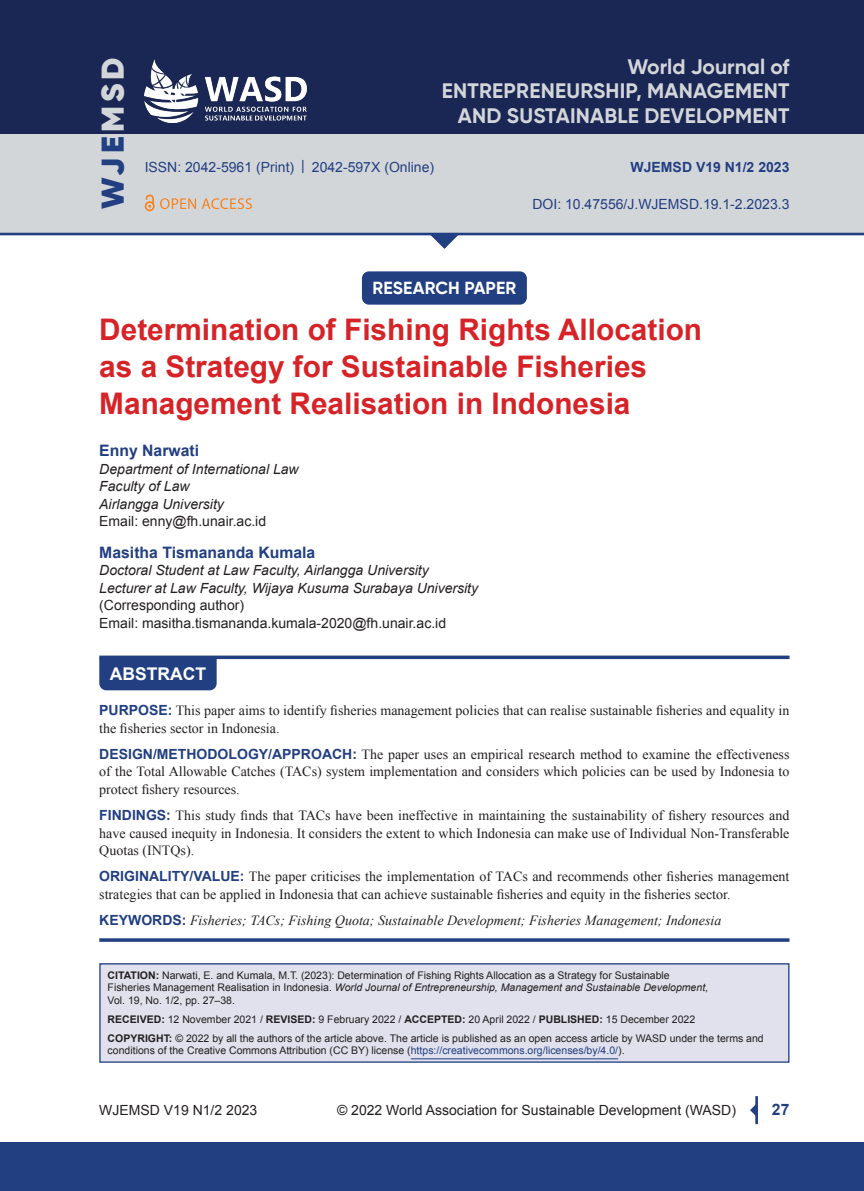
<style>
.page{position:relative;width:864px;height:1191px;background:#fff}
.page>*{position:absolute;margin:0;border:0;box-sizing:border-box;transform-origin:0 0}
.t1{font:900 31.5px "Gilroy";letter-spacing:.13em;color:#223f82}
.AT{font:700 29.75px/36.8px "Arial";color:#d62328}
.t2{font:700 21px/24.5px "Gilroy";letter-spacing:.01em;color:#d3d6d9;text-align:right}
.t3{font:700 17.5px "Gilroy";letter-spacing:.01em;color:#fff}
.AbsH{font:700 17.5px "Arial";color:#fff}
.AAu{font:700 15.75px "Arial";color:#223f82}
.AbsSH{font:14px/17.5px "Times New Roman";color:#231f20}
.AAuAff{font:italic 14px "Arial";color:#231f20}
.AAuAffEmail{font:14px "Arial";color:#231f20}
.Kwd-l{font:italic 14px "Times New Roman";color:#231f20}
.t4{font:14px "Arial";color:#223f82}
.AAuAff-2{font:14px "Arial";color:#231f20}
.t5{font:700 14px "Arial";color:#223f82}
.JrInfo{font:10.5px/12.2px "Arial";color:#231f20}
.s1{color:#d3d6d9}
.s2{font-family:"Arial";font-weight:700;color:#223f82}
.s3{font-family:"Arial";font-weight:700;font-style:normal;color:#223f82}
.s4{font-weight:700}
.s5{font-style:italic}
.s6{color:#223f82}
</style>
<div class="page">
<div style="left:0;top:1142px;width:863px;height:49px;background:#223f82"></div>
<div style="left:0;top:0;width:863px;height:134px;background:#1a2654"></div>
<div style="left:0;top:134px;width:863px;height:100px;background:#d3d6d9"></div>
<svg style="left:145px;top:194px;width:51px;height:17px"></svg>
<svg style="left:202px;top:198px;width:50px;height:11px"></svg>
<hr style="left:0;top:233px;width:863px;height:2px;background:#223f82">
<svg style="left:429px;top:235px;width:30px;height:14px"></svg>
<img style="left:145px;top:60px;width:162px;height:63px">
<div style="left:362px;top:271px;width:164px;height:34px;background:#223f82;border-radius:7px"></div>
<hr style="left:755px;top:1096px;width:2px;height:28px;background:#223f82">
<svg style="left:750px;top:1102px;width:6px;height:15px"></svg>
<div style="left:99px;top:659px;width:117px;height:31px;background:#223f82"></div>
<svg style="left:99px;top:655px;width:690px;height:4px;background:#415a94"></svg>
<hr style="left:99px;top:938px;width:690px;height:3px;background:#223f82">
<div style="left:100px;top:964px;width:688px;height:98px;background:#e0e1ec"></div>
<hr style="left:410px;top:1058px;width:208px;height:1px;background:#223f82">
<div style="left:99px;top:963px;width:690px;height:99px;border:1px solid #223f82"></div>
<h1 class="t1" style="left:93px;top:209px;width:153px;rotate:-90deg">WJE<span class="s1">MSD</span></h1>
<h3 class="t2" style="left:441px;top:54px;width:349px">World Journal of<br>ENTREPRENEURSHIP, MANAGEMENT<br>AND SUSTAINABLE DEVELOPMENT</h3>
<p class="t4" style="left:145px;top:157px;width:291px">ISSN: 2042-5961 (Print) | 2042-597X (Online)</p>
<p class="t5" style="left:630px;top:157px;width:160px">WJEMSD V19 N1/2 2023</p>
<p class="t4" style="left:532px;top:194px;width:258px">DOI: 10.47556/J.WJEMSD.19.1-2.2023.3</p>
<p class="t3" style="left:372px;top:277px;width:145px">RESEARCH PAPER</p>
<p class="AT" style="left:99px;top:312px;width:604px">Determination of Fishing Rights Allocation as a Strategy for Sustainable Fisheries<br>Management Realisation in Indonesia</p>
<p class="AAu" style="left:99px;top:440px;width:101px">Enny Narwati</p>
<p class="AAuAff" style="left:99px;top:459px;width:201px">Department of International Law</p>
<p class="AAuAff" style="left:99px;top:477px;width:92px">Faculty of Law</p>
<p class="AAuAff" style="left:99px;top:494px;width:126px">Airlangga University</p>
<p class="AAuAffEmail" style="left:99px;top:512px;width:168px">Email: enny@fh.unair.ac.id</p>
<p class="AAu" style="left:99px;top:541px;width:217px">Masitha Tismananda Kumala</p>
<p class="AAuAff" style="left:99px;top:561px;width:331px">Doctoral Student at Law Faculty, Airlangga University</p>
<p class="AAuAff" style="left:99px;top:578px;width:380px">Lecturer at Law Faculty, Wijaya Kusuma Surabaya University</p>
<p class="AAuAff-2" style="left:99px;top:596px;width:146px">(Corresponding author)</p>
<p class="AAuAffEmail" style="left:99px;top:613px;width:348px">Email: masitha.tismananda.kumala-2020@fh.unair.ac.id</p>
<p class="AbsH" style="left:110px;top:662px;width:98px">ABSTRACT</p>
<p class="AbsSH" style="left:99px;top:701px;width:691px"><span class="s2">PURPOSE:</span> This paper aims to identify fisheries management policies that can realise sustainable fisheries and equality in the fisheries sector in Indonesia.</p>
<p class="AbsSH" style="left:99px;top:745px;width:691px;text-align:justify"><span class="s2">DESIGN/METHODOLOGY/APPROACH:</span> The paper uses an empirical research method to examine the effectiveness of the Total Allowable Catches (TACs) system implementation and considers which policies can be used by Indonesia to protect fishery resources.</p>
<p class="AbsSH" style="left:99px;top:806px;width:691px;text-align:justify"><span class="s2">FINDINGS:</span> This study finds that TACs have been ineffective in maintaining the sustainability of fishery resources and have caused inequity in Indonesia. It considers the extent to which Indonesia can make use of Individual Non-Transferable Quotas (INTQs).</p>
<p class="AbsSH" style="left:99px;top:867px;width:691px"><span class="s2">ORIGINALITY/VALUE:</span> The paper criticises the implementation of TACs and recommends other fisheries management strategies that can be applied in Indonesia that can achieve sustainable fisheries and equity in the fisheries sector.</p>
<p class="Kwd-l" style="left:99px;top:911px;width:623px"><span class="s3">KEYWORDS:</span> Fisheries; TACs; Fishing Quota; Sustainable Development; Fisheries Management; Indonesia</p>
<p class="JrInfo" style="left:108px;top:969px;width:602px"><span class="s4">CITATION:</span> Narwati, E. and Kumala, M.T. (2023): Determination of Fishing Rights Allocation as a Strategy for Sustainable<br>Fisheries Management Realisation in Indonesia. <span class="s5">World Journal of Entrepreneurship, Management and Sustainable Development</span>,<br>Vol. 19, No. 1/2, pp. 27–38.</p>
<p class="JrInfo" style="left:108px;top:1013px;width:589px"><span class="s4">RECEIVED:</span> 12 November 2021 / <span class="s4">REVISED:</span> 9 February 2022 / <span class="s4">ACCEPTED:</span> 20 April 2022 / <span class="s4">PUBLISHED:</span> 15 December 2022</p>
<p class="JrInfo" style="left:108px;top:1032px;width:657px"><span class="s4">COPYRIGHT:</span> © 2022 by all the authors of the article above. The article is published as an open access article by WASD under the terms and conditions of the Creative Commons Attribution (CC BY) license (<span class="s6">https://creativecommons.org/licenses/by/4.0/</span>).</p>
<p class="AAuAffEmail" style="left:99px;top:1101px;width:159px">WJEMSD V19 N1/2 2023</p>
<p class="AAuAffEmail" style="left:337px;top:1101px;width:400px">© 2022 World Association for Sustainable Development (WASD)</p>
<p class="AAu" style="left:771px;top:1099px;width:19px">27</p>
</div>
